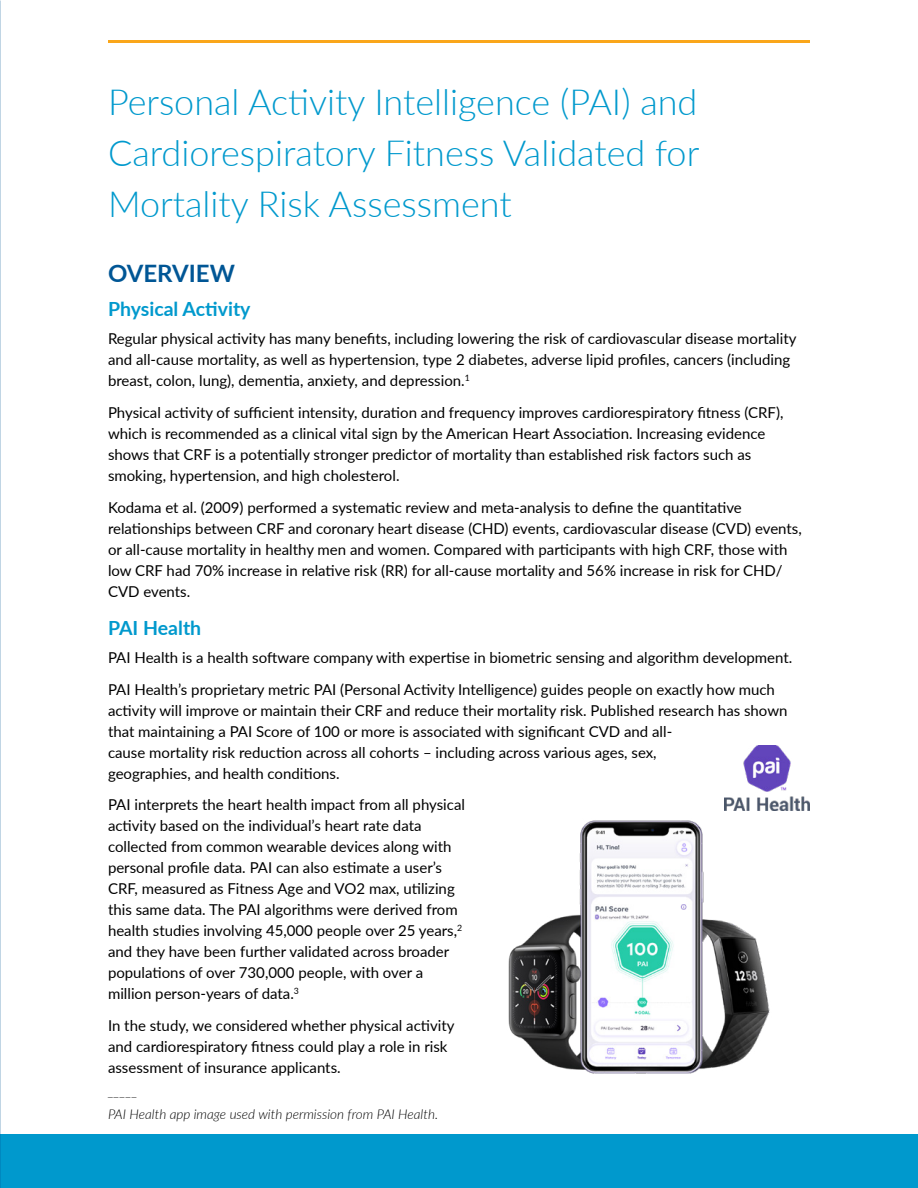
<style>
.page{position:relative;width:918px;height:1188px;background:#fff}
.page>*{position:absolute;margin:0;border:0;box-sizing:border-box;transform-origin:0 0}
.t1{font:300 36px/51px "Lato";color:#0099cd;text-align:justify}
.t2{font:700 24px "Lato";color:#005695}
.t3{font:700 19.5px "Lato";color:#0099cd}
.t4{font:15px/21px "Lato";color:#000}
.t5{font:italic 300 13.5px/23px "Lato";color:#000}
</style>
<div class="page">
<hr style="left:108px;top:40px;width:702px;height:3px;background:#faa61a">
<div style="left:0;top:1134px;width:918px;height:54px;background:#0099cd"></div>
<img style="left:508px;top:820px;width:262px;height:253px">
<img style="left:724px;top:746px;width:86px;height:65px">
<h1 class="t1" style="left:108px;top:76px;width:593px">Personal Activity Intelligence (PAI) and Cardiorespiratory Fitness Validated for Mortality Risk Assessment</h1>
<h2 class="t2" style="left:108px;top:255px;width:128px">OVERVIEW</h2>
<h3 class="t3" style="left:108px;top:295px;width:144px">Physical Activity</h3>
<p class="t4" style="left:108px;top:327px;width:690px">Regular physical activity has many benefits, including lowering the risk of cardiovascular disease mortality and all-cause mortality, as well as hypertension, type 2 diabetes, adverse lipid profiles, cancers (including breast, colon, lung), dementia, anxiety, and depression.<sup>1</sup></p>
<p class="t4" style="left:108px;top:401px;width:677px">Physical activity of sufficient intensity, duration and frequency improves cardiorespiratory fitness (CRF), which is recommended as a clinical vital sign by the American Heart Association. Increasing evidence shows that CRF is a potentially stronger predictor of mortality than established risk factors such as smoking, hypertension, and high cholesterol.</p>
<p class="t4" style="left:108px;top:496px;width:695px">Kodama et al. (2009) performed a systematic review and meta-analysis to define the quantitative relationships between CRF and coronary heart disease (CHD) events, cardiovascular disease (CVD) events, or all-cause mortality in healthy men and women. Compared with participants with high CRF, those with low CRF had 70% increase in relative risk (RR) for all-cause mortality and 56% increase in risk for CHD/ CVD events.</p>
<h3 class="t3" style="left:108px;top:614px;width:95px">PAI Health</h3>
<p class="t4" style="left:108px;top:641px;width:686px;line-height:31.8px">PAI Health is a health software company with expertise in biometric sensing and algorithm development.<br>PAI Health’s proprietary metric PAI (Personal Activity Intelligence) guides people on exactly how much</p>
<p class="t4" style="left:108px;top:699px;width:681px">activity will improve or maintain their CRF and reduce their mortality risk. Published research has shown that maintaining a PAI Score of 100 or more is associated with significant CVD and all-<br>cause mortality risk reduction across all cohorts – including across various ages, sex,<br>geographies, and health conditions.</p>
<p class="t4" style="left:108px;top:794px;width:359px">PAI interprets the heart health impact from all physical activity based on the individual’s heart rate data collected from common wearable devices along with personal profile data. PAI can also estimate a user’s CRF, measured as Fitness Age and VO2 max, utilizing this same data. The PAI algorithms were derived from health studies involving 45,000 people over 25 years,<sup>2 </sup>and they have been further validated across broader populations of over 730,000 people, with over a million person-years of data.<sup>3</sup></p>
<p class="t4" style="left:108px;top:1015px;width:348px">In the study, we considered whether physical activity and cardiorespiratory fitness could play a role in risk assessment of insurance applicants.</p>
<p class="t5" style="left:108px;top:1079px;width:332px">_____<br>PAI Health app image used with permission from PAI Health.</p>
</div>
